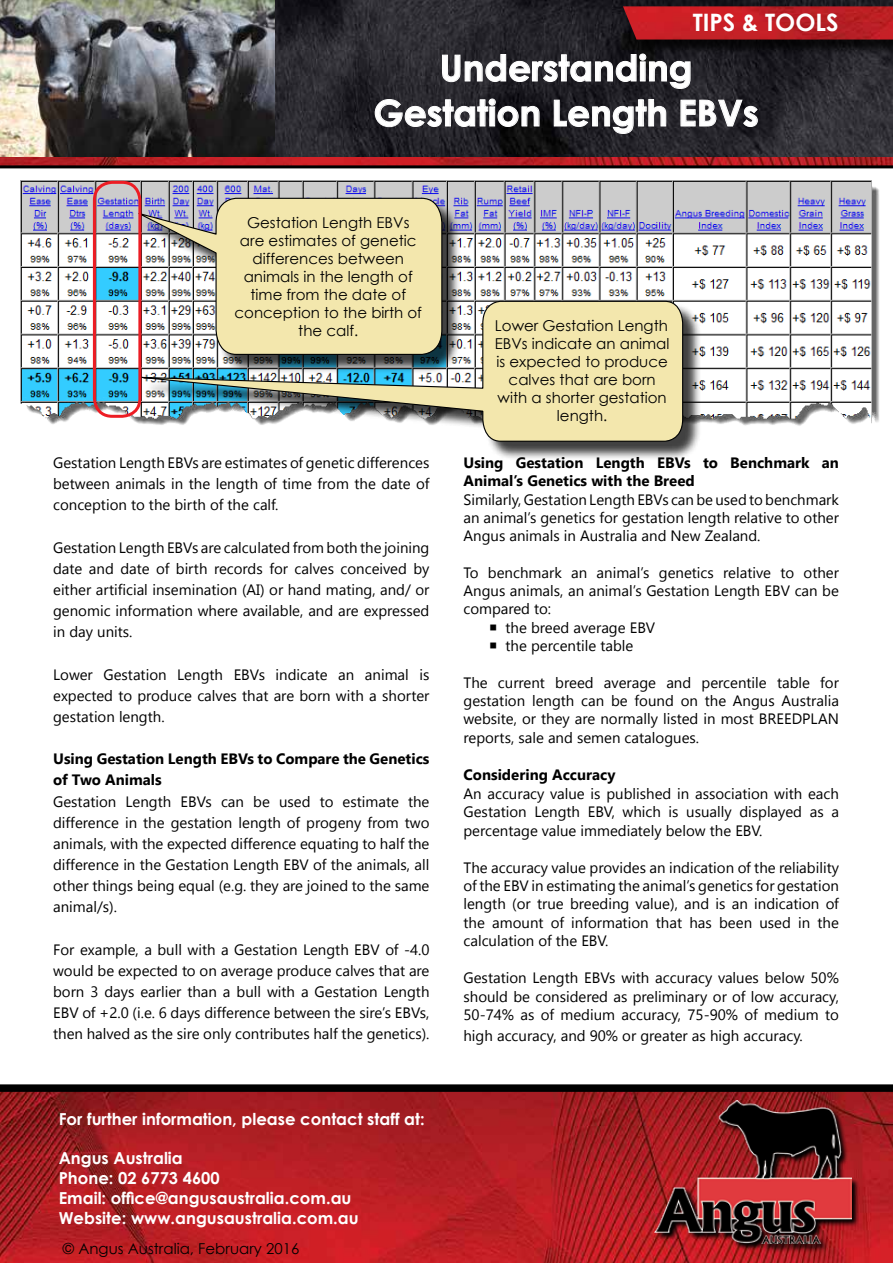
<style>
.page{position:relative;width:893px;height:1263px;background:#fff}
.page>*{position:absolute;margin:0;border:0;box-sizing:border-box;transform-origin:0 0}
.t1{font:700 36px/45px "Century Gothic";color:#fff;text-align:center}
.t2{font:700 24px "Century Gothic";color:#fff}
.t3{font:700 16.5px/19.8px "Century Gothic";color:#fff}
.t4{font:15px/21.1px "Gadugi";color:#000;text-align:justify}
.t5{font:15px/18px "Century Gothic";color:#000;text-align:center}
.t6{font:700 15px/21.1px "Gadugi";color:#000}
</style>
<div class="page">
<img style="left:0;top:0;width:275px;height:157px">
<img style="left:275px;top:0;width:618px;height:157px">
<div style="left:625px;top:8px;width:268px;height:46px;background:#000;opacity:.75"></div>
<img style="left:623px;top:6px;width:270px;height:34px">
<img style="left:0;top:157px;width:893px;height:8px">
<hr style="left:0;top:165px;width:893px;height:3px;background:#000">
<img style="left:20px;top:181px;width:859px;height:245px">
<svg style="left:0;top:1084px;width:893px;height:179px;background:#a71d21"></svg>
<svg style="left:655px;top:1100px;width:204px;height:152px;background:#9b1a1e"></svg>
<img style="left:655px;top:1100px;width:196px;height:144px">
<svg style="left:442px;top:53px;width:249px;height:36px;background:#424146"></svg>
<svg style="left:374px;top:98px;width:166px;height:29px;background:#49484d"></svg>
<svg style="left:553px;top:99px;width:113px;height:35px;background:#444348"></svg>
<svg style="left:680px;top:99px;width:78px;height:28px;background:#504f54"></svg>
<div style="left:145px;top:303px;width:557px;height:158px;background:#000;opacity:.75"></div>
<svg style="left:108px;top:300px;width:576px;height:142px"></svg>
<div style="left:142px;top:200px;width:319px;height:173px;background:#000;opacity:.75"></div>
<svg style="left:129px;top:197px;width:314px;height:158px;background:#dfd7af"></svg>
<div style="left:93px;top:181px;width:48px;height:237px;border:3px solid #ed1d24;border-radius:18px"></div>
<h2 class="t2" style="left:693px;top:4px;width:147px">TIPS &amp; TOOLS</h2>
<h1 class="t1" style="left:373px;top:44px;width:387px">Understanding<br>Gestation Length EBVs</h1>
<p class="t5" style="left:235px;top:213px;width:189px">Gestation Length EBVs are estimates of genetic differences between animals in the length of time from the date of conception to the birth of the calf.</p>
<p class="t4" style="left:53px;top:452px;width:378px">Gestation Length EBVs are estimates of genetic differences between animals in the length of time from the date of conception to the birth of the calf.</p>
<p class="t4" style="left:53px;top:537px;width:378px">Gestation Length EBVs are calculated from both the joining date and date of birth records for calves conceived by either artificial insemination (AI) or hand mating, and/ or genomic information where available, and are expressed in day units.</p>
<p class="t4" style="left:53px;top:664px;width:378px">Lower Gestation Length EBVs indicate an animal is expected to produce calves that are born with a shorter gestation length.</p>
<p class="t6" style="left:53px;top:748px;width:378px">Using Gestation Length EBVs to Compare the Genetics of Two Animals</p>
<p class="t4" style="left:53px;top:790px;width:378px">Gestation Length EBVs can be used to estimate the difference in the gestation length of progeny from two animals, with the expected difference equating to half the difference in the Gestation Length EBV of the animals, all other things being equal (e.g. they are joined to the same animal/s).</p>
<p class="t4" style="left:53px;top:938px;width:378px">For example, a bull with a Gestation Length EBV of -4.0 would be expected to on average produce calves that are born 3 days earlier than a bull with a Gestation Length EBV of +2.0 (i.e. 6 days difference between the sire’s EBVs, then halved as the sire only contributes half the genetics).</p>
<p class="t3" style="left:59px;top:1108px;width:367px">For further information, please contact staff at:</p>
<p class="t3" style="left:59px;top:1148px;width:301px">Angus Australia<br>Phone: 02 6773 4600<br>Email: office@angusaustralia.com.au<br>Website: www.angusaustralia.com.au</p>
<p class="t5" style="left:63px;top:1240px;width:238px">© Angus Australia, February 2016</p>
<p class="t5" style="left:495px;top:316px;width:176px">Lower Gestation Length<br>EBVs indicate an animal is expected to produce calves that are born with a shorter gestation length.</p>
<p class="t6" style="left:463px;top:453px;width:377px;line-height:18.3px">Using Gestation Length EBVs to Benchmark an<br>Animal’s Genetics with the Breed</p>
<p class="t4" style="left:463px;top:490px;width:377px;line-height:18.3px">Similarly, Gestation Length EBVs can be used to benchmark an animal’s genetics for gestation length relative to other Angus animals in Australia and New Zealand.</p>
<p class="t4" style="left:463px;top:563px;width:377px;line-height:18.3px">To benchmark an animal’s genetics relative to other Angus animals, an animal’s Gestation Length EBV can be compared to:</p>
<p class="t4" style="left:489px;top:617px;width:168px">○ the breed average EBV</p>
<p class="t4" style="left:489px;top:635px;width:146px">○ the percentile table</p>
<p class="t4" style="left:463px;top:673px;width:377px;line-height:18.5px">The current breed average and percentile table for gestation length can be found on the Angus Australia website, or they are normally listed in most BREEDPLAN reports, sale and semen catalogues.</p>
<p class="t6" style="left:463px;top:764px;width:153px">Considering Accuracy</p>
<p class="t4" style="left:463px;top:784px;width:377px;line-height:18.5px">An accuracy value is published in association with each Gestation Length EBV, which is usually displayed as a percentage value immediately below the EBV.</p>
<p class="t4" style="left:463px;top:858px;width:377px;line-height:18.5px">The accuracy value provides an indication of the reliability of the EBV in estimating the animal’s genetics for gestation length (or true breeding value), and is an indication of the amount of information that has been used in the calculation of the EBV.</p>
<p class="t4" style="left:463px;top:968px;width:377px;line-height:18.5px">Gestation Length EBVs with accuracy values below 50% should be considered as preliminary or of low accuracy, 50-74% as of medium accuracy, 75-90% of medium to</p>
<p class="t4" style="left:463px;top:1025px;width:341px">high accuracy, and 90% or greater as high accuracy.</p>
</div>
